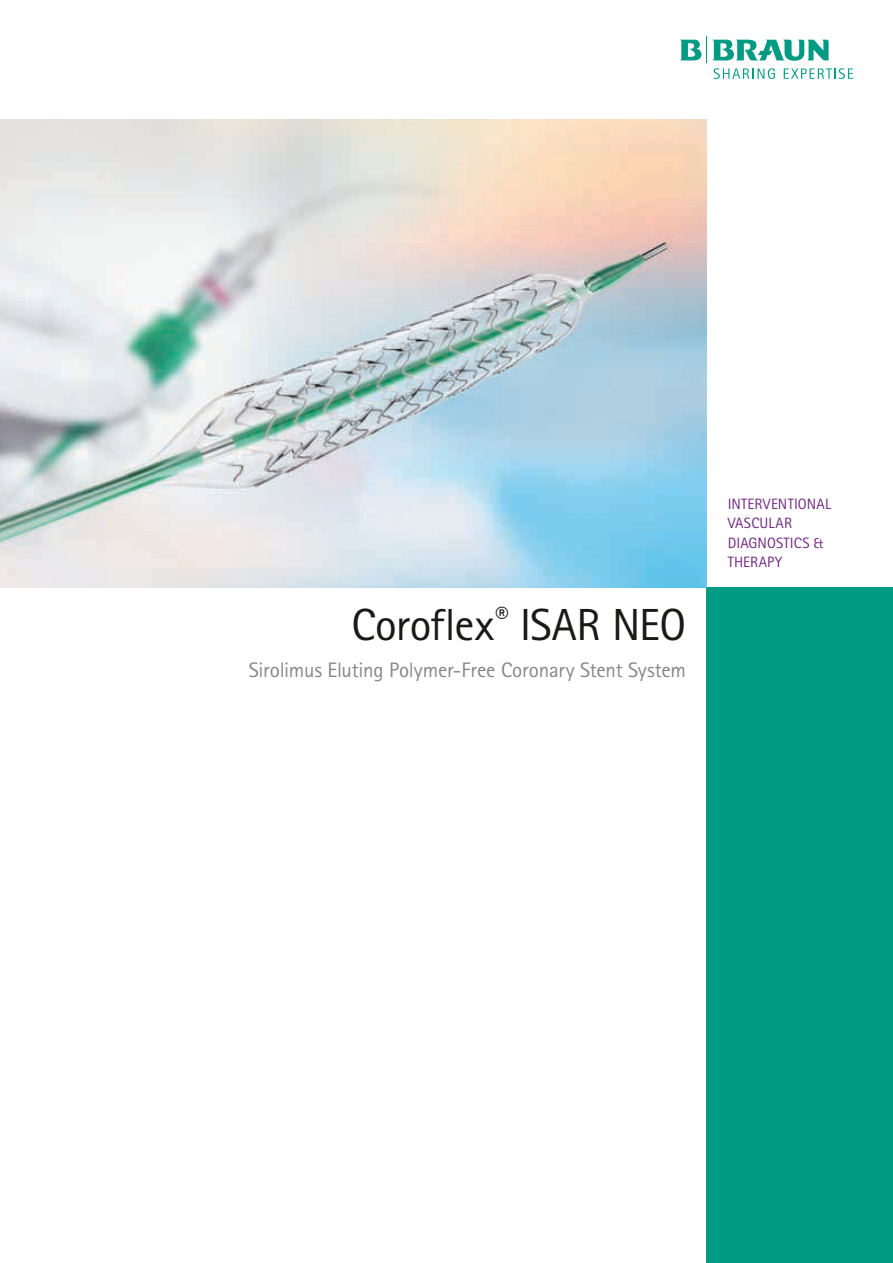
<style>
.page{position:relative;width:893px;height:1263px;background:#fff}
.page>*{position:absolute;margin:0;border:0;box-sizing:border-box;transform-origin:0 0}
.t1{font:45px "Rotis Sans Serif Pro";letter-spacing:-.015em;color:#1a1918}
.t2{font:21px "Rotis Sans Serif Pro";letter-spacing:-.01em;color:#878787}
.t3{font:15px/19.5px "Rotis Sans Serif Pro";letter-spacing:.015em;color:#712a81}
</style>
<div class="page">
<svg style="left:680px;top:37px;width:173px;height:42px"></svg>
<div style="left:707px;top:588px;width:186px;height:675px;background:#009b82"></div>
<img style="left:0;top:119px;width:707px;height:469px">
<h1 class="t1" style="left:351px;top:598px;width:336px">Coroflex<sup>®</sup> ISAR NEO</h1>
<p class="t2" style="left:249px;top:658px;width:439px">Sirolimus Eluting Polymer-Free Coronary Stent System</p>
<p class="t3" style="left:728px;top:494px;width:105px">INTERVENTIONAL<br>VASCULAR<br>DIAGNOSTICS &amp;<br>THERAPY</p>
</div>
